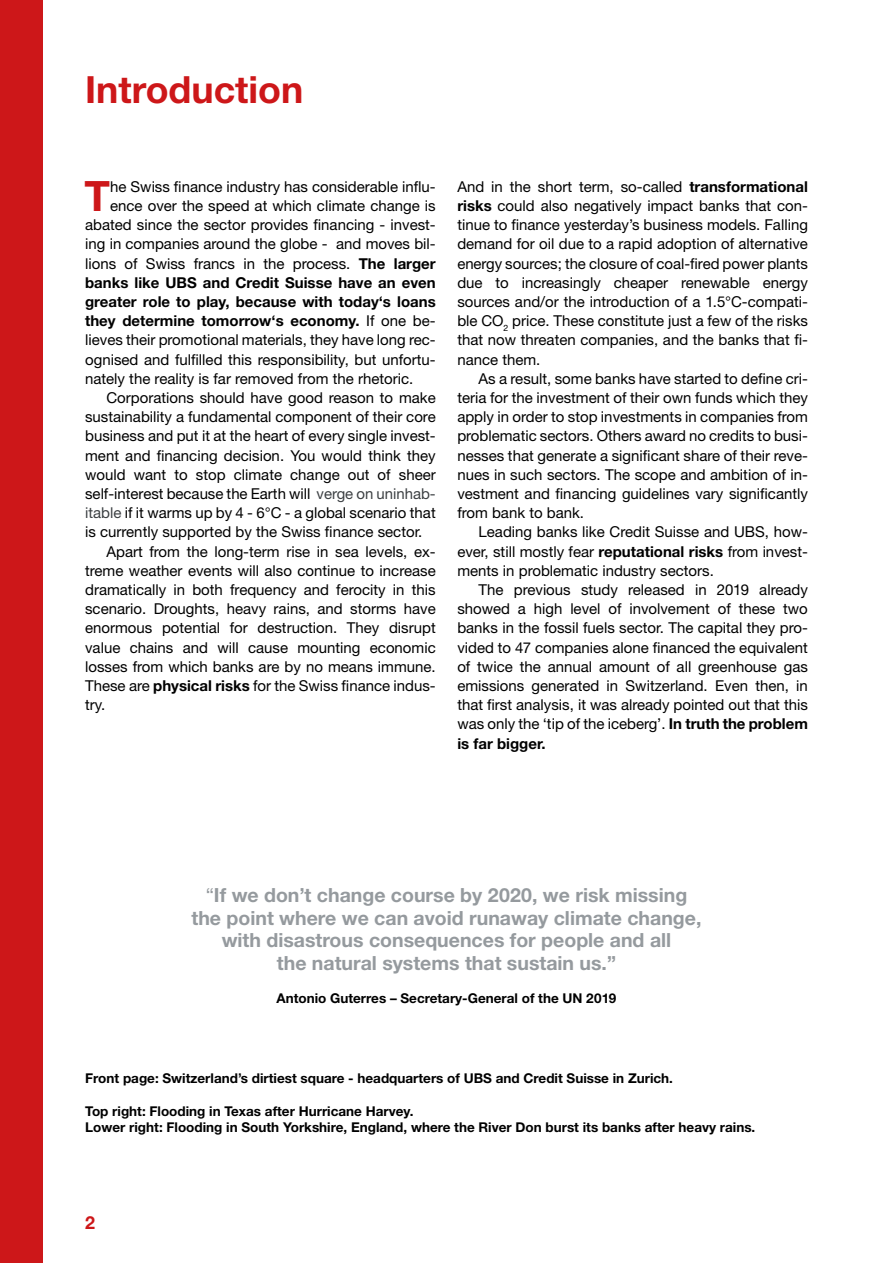
<style>
.page{position:relative;width:893px;height:1263px;background:#fff}
.page>*{position:absolute;margin:0;border:0;box-sizing:border-box;transform-origin:0 0}
.t1{font:700 41.85px "Helvetica Neue LT Std";color:#cd1719}
.t2{font:700 37.5px "Helvetica Neue LT Std";color:#cd1719}
.t3{font:700 19.5px/22.5px "Helvetica Neue LT Std";color:#959a9e;text-align:center}
.t4{font:700 18px "Helvetica Neue LT Std";color:#cd1719}
.t5{font:15px/19.2px "Helvetica Neue LT Std";color:#000;text-align:justify}
.t6{font:700 15px "Helvetica Neue LT Std";color:#000}
.t7{font:700 13.5px/16.5px "Helvetica Neue LT Std";color:#000}
.s1{font-weight:700}
.s2{font-weight:400}
.s3{color:#3c4043}
</style>
<div class="page">
<div style="left:0;top:0;width:43px;height:1263px;background:#cd1719"></div>
<h2 class="t2" style="left:85px;top:67px;width:220px">Introduction</h2>
<h1 class="t1" style="left:85px;top:170px;width:27px">T</h1>
<p class="t5" style="left:110px;top:177px;width:327px">he Swiss finance industry has considerable influ-</p>
<p class="t5" style="left:110px;top:196px;width:327px">ence over the speed at which climate change is</p>
<p class="t5" style="left:85px;top:215px;width:352px">abated since the sector provides financing - invest-</p>
<p class="t5" style="left:85px;top:234px;width:352px">ing in companies around the globe - and moves bil-</p>
<p class="t5" style="left:85px;top:253px;width:352px">lions of Swiss francs in the process. <span class="s1">The larger</span></p>
<p class="t6" style="left:85px;top:273px;width:352px">banks like UBS and Credit Suisse have an even</p>
<p class="t6" style="left:85px;top:292px;width:352px">greater role to play, because with today‘s loans</p>
<p class="t6" style="left:85px;top:312px;width:352px">they determine tomorrow‘s economy. <span class="s2">If one be-</span></p>
<p class="t5" style="left:85px;top:330px;width:352px">lieves their promotional materials, they have long rec-</p>
<p class="t5" style="left:85px;top:349px;width:352px">ognised and fulfilled this responsibility, but unfortu-</p>
<p class="t5" style="left:85px;top:369px;width:330px">nately the reality is far removed from the rhetoric.</p>
<p class="t5" style="left:106px;top:388px;width:331px">Corporations should have good reason to make</p>
<p class="t5" style="left:85px;top:407px;width:352px">sustainability a fundamental component of their core</p>
<p class="t5" style="left:85px;top:426px;width:352px">business and put it at the heart of every single invest-</p>
<p class="t5" style="left:85px;top:445px;width:352px">ment and financing decision. You would think they</p>
<p class="t5" style="left:85px;top:465px;width:352px">would want to stop climate change out of sheer</p>
<p class="t5" style="left:85px;top:484px;width:352px">self-interest because the Earth will <span class="s3">verge on uninhab-</span></p>
<p class="t5" style="left:85px;top:503px;width:352px"><span class="s3">itable</span> if it warms up by 4 - 6°C - a global scenario that</p>
<p class="t5" style="left:85px;top:522px;width:339px">is currently supported by the Swiss finance sector.</p>
<p class="t5" style="left:106px;top:541px;width:331px">Apart from the long-term rise in sea levels, ex-</p>
<p class="t5" style="left:85px;top:561px;width:352px">treme weather events will also continue to increase</p>
<p class="t5" style="left:85px;top:580px;width:352px">dramatically in both frequency and ferocity in this</p>
<p class="t5" style="left:85px;top:599px;width:352px">scenario. Droughts, heavy rains, and storms have</p>
<p class="t5" style="left:85px;top:618px;width:352px">enormous potential for destruction. They disrupt</p>
<p class="t5" style="left:85px;top:637px;width:352px">value chains and will cause mounting economic</p>
<p class="t5" style="left:85px;top:657px;width:352px">losses from which banks are by no means immune.</p>
<p class="t5" style="left:85px;top:676px;width:352px">These are <span class="s1">physical risks</span> for the Swiss finance indus-</p>
<p class="t5" style="left:85px;top:695px;width:22px">try.</p>
<p class="t5" style="left:457px;top:177px;width:352px">And in the short term, so-called <span class="s1">transformational risks</span> could also negatively impact banks that con&shy;tinue to finance yesterday’s business models. Falling demand for oil due to a rapid adoption of alternative energy sources; the closure of coal-fired power plants due to increasingly cheaper renewable energy sources and/or the introduction of a 1.5°C-compati&shy;ble CO<sub>2</sub> price. These constitute just a few of the risks that now threaten companies, and the banks that fi&shy;nance them.</p>
<p class="t5" style="left:457px;top:369px;width:352px;text-indent:21px">As a result, some banks have started to define cri&shy;teria for the investment of their own funds which they apply in order to stop investments in companies from problematic sectors. Others award no credits to busi&shy;nesses that generate a significant share of their reve&shy;nues in such sectors. The scope and ambition of in&shy;vestment and financing guidelines vary significantly from bank to bank.</p>
<p class="t5" style="left:457px;top:522px;width:352px;text-indent:21px">Leading banks like Credit Suisse and UBS, how&shy;ever, still mostly fear <span class="s1">reputational risks</span> from invest&shy;ments in problematic industry sectors.</p>
<p class="t5" style="left:457px;top:580px;width:352px;text-indent:21px">The previous study released in 2019 already showed a high level of involvement of these two banks in the fossil fuels sector. The capital they pro&shy;vided to 47 companies alone financed the equivalent of twice the annual amount of all greenhouse gas emissions generated in Switzerland. Even then, in that first analysis, it was already pointed out that this was only the ‘tip of the iceberg’. <span class="s1">In truth the problem is far bigger.</span></p>
<h3 class="t3" style="left:192px;top:884px;width:511px"><span class="s2">“</span>If we don’t change course by 2020, we risk missing the point where we can avoid runaway climate change, with disastrous consequences for people and all<br>the natural systems that sustain us.”</h3>
<p class="t7" style="left:276px;top:989px;width:341px">Antonio Guterres – Secretary-General of the UN 2019</p>
<p class="t7" style="left:85px;top:1069px;width:589px">Front page: Switzerland’s dirtiest square - headquarters of UBS and Credit Suisse in Zurich.</p>
<p class="t7" style="left:85px;top:1102px;width:672px">Top right: Flooding in Texas after Hurricane Harvey.<br>Lower right: Flooding in South Yorkshire, England, where the River Don burst its banks after heavy rains.</p>
<p class="t4" style="left:85px;top:1211px;width:11px">2</p>
</div>
